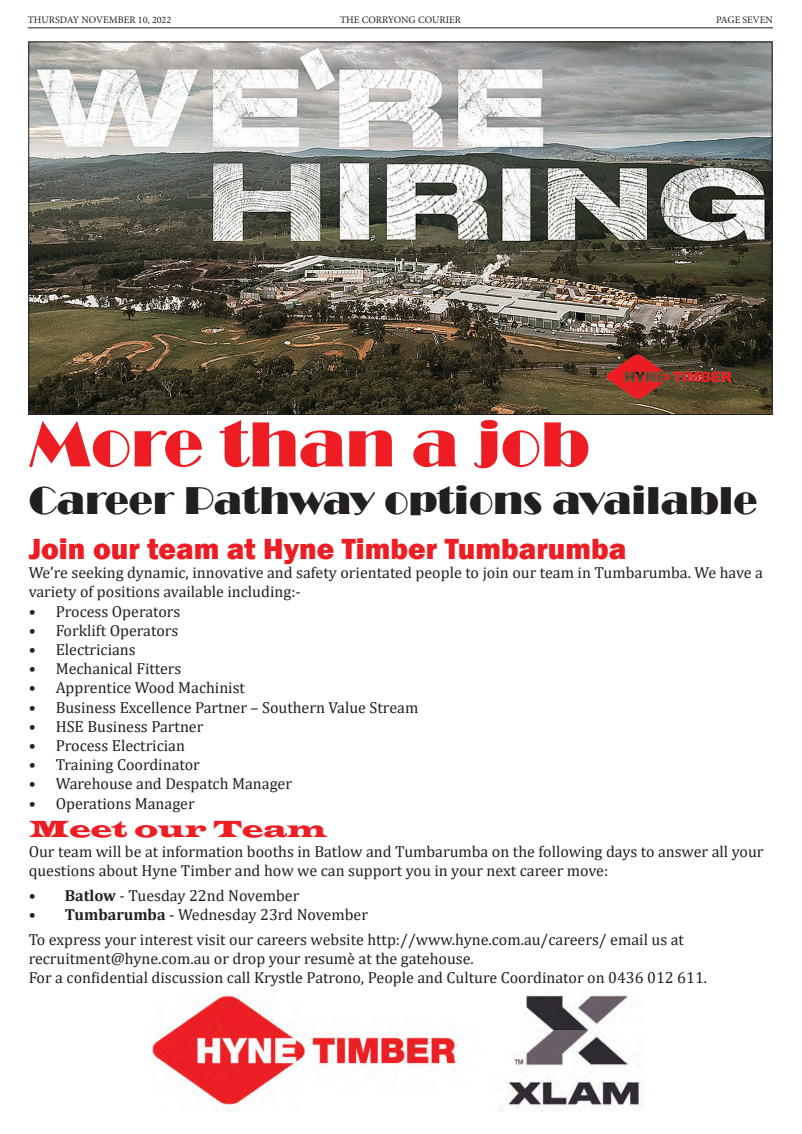
<style>
.page{position:relative;width:802px;height:1134px;background:#fff}
.page>*{position:absolute;margin:0;border:0;box-sizing:border-box;transform-origin:0 0}
.heading_normal{font:66px "Broadway";color:#ee1d23}
.heading_normal-2{font:40px "Broadway";color:#231f20}
.heading_normal-3{font:800 30px "Franklin Gothic";color:#ee1d23}
.heading_normal-4{font:24px "Latin Wide";color:#ee1d23}
.heading_normal-5{font:16px/19.2px "Cambria";color:#231f20}
.t1{font:10px "Minion Pro";color:#231f20}
.s1{font-weight:700}
</style>
<div class="page">
<hr style="left:28px;top:27px;width:744px;height:1px;background:#231f20">
<img style="left:152px;top:991px;width:492px;height:121px">
<img style="left:31px;top:44px;width:738px;height:369px">
<p class="t1" style="left:28px;top:13px;width:145px">THURSDAY NOVEMBER 10, 2022</p>
<p class="t1" style="left:340px;top:13px;width:122px">THE CORRYONG COURIER</p>
<p class="t1" style="left:715px;top:13px;width:58px">PAGE SEVEN</p>
<p class="heading_normal" style="left:29px;top:406px;width:562px">More than a job</p>
<p class="heading_normal-2" style="left:29px;top:478px;width:729px">Career Pathway options available</p>
<p class="heading_normal-3" style="left:29px;top:529px;width:599px">Join our team at Hyne Timber Tumbarumba</p>
<p class="heading_normal-5" style="left:29px;top:563px;width:735px">We’re seeking dynamic, innovative and safety orientated people to join our team in Tumbarumba. We have a variety of positions available including:-</p>
<p class="heading_normal-5" style="left:29px;top:601px;width:153px">• Process Operators</p>
<p class="heading_normal-5" style="left:29px;top:621px;width:151px">• Forklift Operators</p>
<p class="heading_normal-5" style="left:29px;top:640px;width:108px">• Electricians</p>
<p class="heading_normal-5" style="left:29px;top:659px;width:154px">• Mechanical Fitters</p>
<p class="heading_normal-5" style="left:29px;top:678px;width:218px">• Apprentice Wood Machinist</p>
<p class="heading_normal-5" style="left:29px;top:697px;width:391px">• Business Excellence Partner – Southern Value Stream</p>
<p class="heading_normal-5" style="left:29px;top:717px;width:176px">• HSE Business Partner</p>
<p class="heading_normal-5" style="left:29px;top:736px;width:158px">• Process Electrician</p>
<p class="heading_normal-5" style="left:29px;top:755px;width:173px">• Training Coordinator</p>
<p class="heading_normal-5" style="left:29px;top:774px;width:265px">• Warehouse and Despatch Manager</p>
<p class="heading_normal-5" style="left:29px;top:793px;width:167px">• Operations Manager</p>
<p class="heading_normal-4" style="left:29px;top:814px;width:300px">Meet our Team</p>
<p class="heading_normal-5" style="left:29px;top:841px;width:736px">Our team will be at information booths in Batlow and Tumbarumba on the following days to answer all your questions about Hyne Timber and how we can support you in your next career move:</p>
<p class="heading_normal-5" style="left:29px;top:885px;width:272px">• <span class="s1">Batlow</span> - Tuesday 22nd November</p>
<p class="heading_normal-5" style="left:29px;top:905px;width:340px">• <span class="s1">Tumbarumba</span> - Wednesday 23rd November</p>
<p class="heading_normal-5" style="left:29px;top:929px;width:656px">To express your interest visit our careers website http://www.hyne.com.au/careers/ email us at recruitment@hyne.com.au or drop your resumè at the gatehouse.</p>
<p class="heading_normal-5" style="left:29px;top:968px;width:679px">For a confidential discussion call Krystle Patrono, People and Culture Coordinator on 0436 012 611.</p>
</div>
